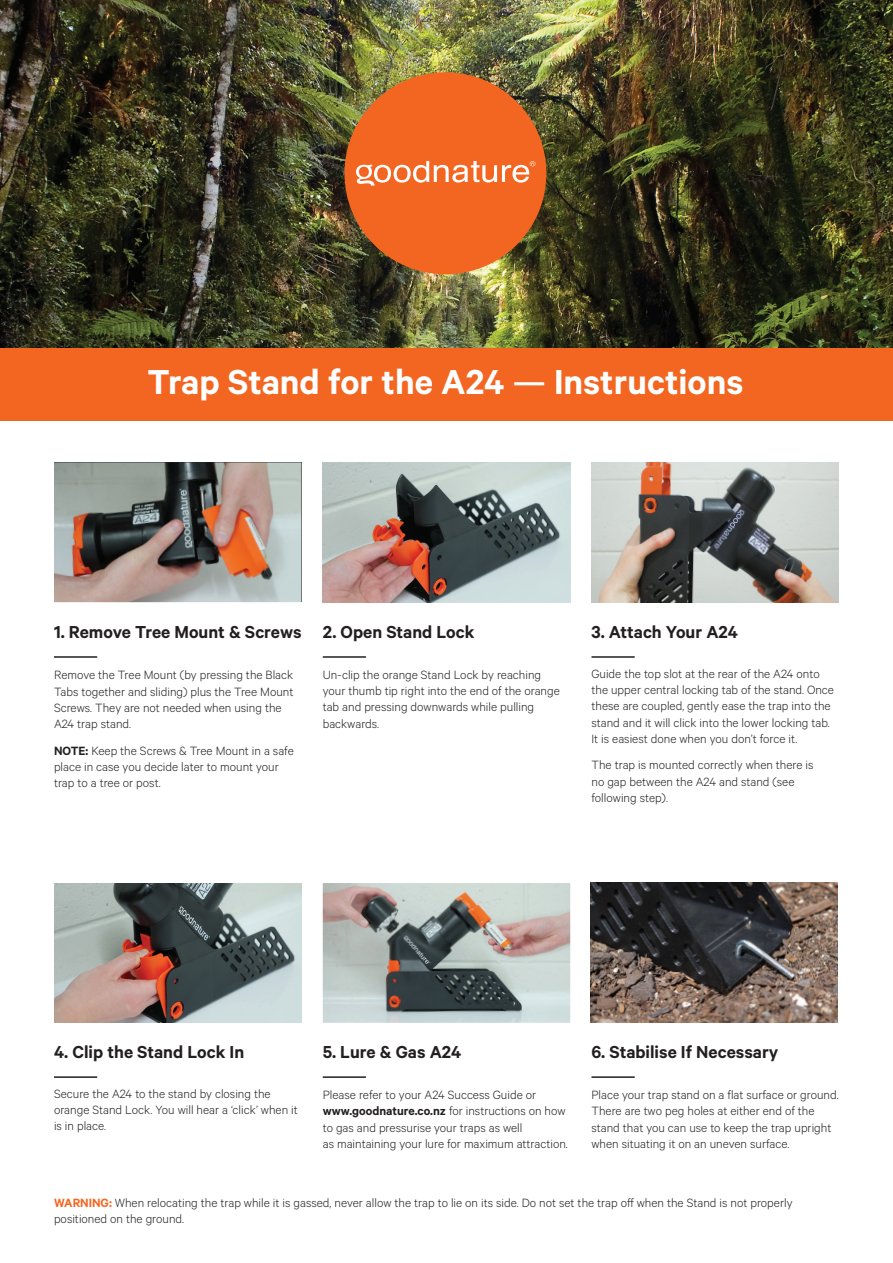
<style>
.page{position:relative;width:893px;height:1263px;background:#fff}
.page>*{position:absolute;margin:0;border:0;box-sizing:border-box;transform-origin:0 0}
.t1{font:600 39px "Calibre";color:#fff}
.t2{font:600 19.5px "Calibre";color:#231f20}
.t3{font:300 13.5px/16.2px "Calibre";color:#231f20}
.s1{font-weight:500}
.s2{font-weight:600}
.s3{font-weight:600;color:#f36621}
</style>
<div class="page">
<img style="left:0;top:0;width:893px;height:349px">
<div style="left:0;top:349px;width:893px;height:72px;background:#f36621"></div>
<div style="left:344px;top:72px;width:202px;height:202px;background:#f36621;border-radius:50%"></div>
<svg style="left:356px;top:161px;width:179px;height:25px"></svg>
<hr style="left:54px;top:656px;width:43px;height:2px;background:#231f20">
<hr style="left:323px;top:656px;width:43px;height:2px;background:#231f20">
<hr style="left:54px;top:1076px;width:43px;height:2px;background:#231f20">
<hr style="left:323px;top:1076px;width:43px;height:2px;background:#231f20">
<hr style="left:591px;top:1076px;width:44px;height:2px;background:#231f20">
<hr style="left:591px;top:656px;width:44px;height:2px;background:#231f20">
<img style="left:54px;top:462px;width:247px;height:140px">
<img style="left:323px;top:462px;width:247px;height:140px">
<img style="left:590px;top:882px;width:248px;height:140px">
<img style="left:591px;top:462px;width:248px;height:140px">
<img style="left:323px;top:883px;width:247px;height:140px">
<img style="left:54px;top:883px;width:247px;height:140px">
<p class="t1" style="left:147px;top:359px;width:597px">Trap Stand for the A24 <span class="s1">—</span> Instructions</p>
<p class="t2" style="left:54px;top:620px;width:249px">1. Remove Tree Mount &amp; Screws</p>
<p class="t3" style="left:54px;top:666px;width:241px">Remove the Tree Mount (by pressing the Black Tabs together and sliding) plus the Tree Mount Screws. They are not needed when using the A24 trap stand.</p>
<p class="t3" style="left:54px;top:742px;width:241px"><span class="s2">NOTE:</span> Keep the Screws &amp; Tree Mount in a safe place in case you decide later to mount your trap to a tree or post.</p>
<p class="t2" style="left:323px;top:620px;width:153px">2. Open Stand Lock</p>
<p class="t3" style="left:323px;top:666px;width:239px">Un-clip the orange Stand Lock by reaching your thumb tip right into the end of the orange tab and pressing downwards while pulling backwards.</p>
<p class="t2" style="left:591px;top:620px;width:148px">3. Attach Your A24</p>
<p class="t3" style="left:591px;top:665px;width:244px">Guide the top slot at the rear of the A24 onto the upper central locking tab of the stand. Once these are coupled, gently ease the trap into the stand and it will click into the lower locking tab.<br>It is easiest done when you don’t force it.</p>
<p class="t3" style="left:591px;top:756px;width:224px">The trap is mounted correctly when there is</p>
<p class="t3" style="left:591px;top:773px;width:204px">no gap between the A24 and stand (see following step).</p>
<p class="t2" style="left:54px;top:1040px;width:192px">4. Clip the Stand Lock In</p>
<p class="t3" style="left:54px;top:1085px;width:245px">Secure the A24 to the stand by closing the orange Stand Lock. You will hear a ‘click’ when it is in place.</p>
<p class="t2" style="left:323px;top:1040px;width:140px">5. Lure &amp; Gas A24</p>
<p class="t2" style="left:591px;top:1040px;width:188px">6. Stabilise If Necessary</p>
<p class="t3" style="left:323px;top:1086px;width:247px">Please refer to your A24 Success Guide or <span class="s2">www.goodnature.co.nz</span> for instructions on how to gas and pressurise your traps as well<br>as maintaining your lure for maximum attraction.</p>
<p class="t3" style="left:591px;top:1086px;width:249px">Place your trap stand on a flat surface or ground.<br>There are two peg holes at either end of the stand that you can use to keep the trap upright when situating it on an uneven surface.</p>
<p class="t3" style="left:54px;top:1194px;width:740px"><span class="s3">WARNING:</span> When relocating the trap while it is gassed, never allow the trap to lie on its side. Do not set the trap off when the Stand is not properly positioned on the ground.</p>
</div>
